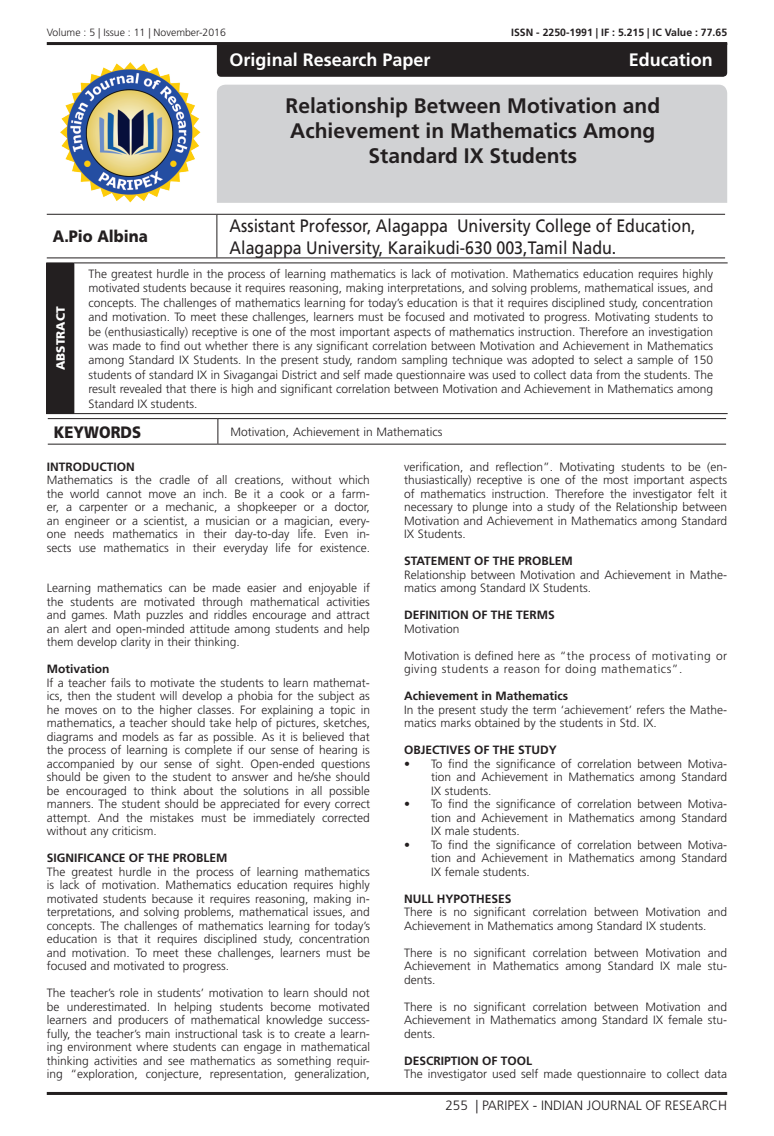
<style>
.page{position:relative;width:774px;height:1136px;background:#fff}
.page>*{position:absolute;margin:0;border:0;box-sizing:border-box;transform-origin:0 0}
.Paripex_Articles_Hea{font:700 21px/25.2px "Frutiger LT Std";color:#231f20}
.Paripex_Address{font:18px "Frutiger LT Std";color:#231f20;scale:.89 1}
.Paripex_Subject_Name{font:700 18px "Frutiger LT Std";color:#fff}
.Paripex_Author_Name{font:900 16.5px "Frutiger LT Std";color:#231f20;scale:.9 1}
.t1{font:300 13.5px "Frutiger LT Std";color:#231f20}
.Paripex_Body_Text{font:300 12px/13.5px "Frutiger LT Std";color:#231f20;text-align:justify}
.Paripex_Abstract{font:300 12px/14.4px "Frutiger LT Std";color:#231f20;text-align:justify}
.Paripex_Bold{font:700 12px "Frutiger LT Std";color:#231f20}
.Paripex_Body_Text-2{font:300 12px/13.5px "Frutiger LT Std";letter-spacing:.04em;color:#231f20}
.Paripex_Keywords{font:300 12px "Frutiger LT Std";color:#231f20}
.t2{font:900 12px "Frutiger LT Std";color:#fff}
.t3{font:700 10.5px "Frutiger LT Std";color:#231f20}
.t4{font:300 10.5px "Frutiger LT Std";color:#231f20}
</style>
<div class="page">
<hr style="left:47px;top:42px;width:680px;height:3px;background:#231f20">
<hr style="left:47px;top:1091px;width:680px;height:3px;background:#231f20">
<div style="left:217px;top:85px;width:510px;height:118px;background:#d1d2d4"></div>
<div style="left:217px;top:45px;width:510px;height:32px;background:#231f20"></div>
<img style="left:61px;top:63px;width:139px;height:140px">
<hr style="left:47px;top:214px;width:170px;height:1px;background:#231f20">
<hr style="left:217px;top:214px;width:508px;height:1px;background:#231f20">
<hr style="left:216px;top:215px;width:1px;height:42px;background:#231f20">
<hr style="left:47px;top:257px;width:170px;height:1px;background:#231f20">
<hr style="left:217px;top:257px;width:508px;height:1px;background:#231f20">
<hr style="left:48px;top:418px;width:170px;height:1px;background:#231f20">
<hr style="left:218px;top:418px;width:508px;height:1px;background:#231f20">
<svg style="left:217px;top:419px;width:1px;height:24px"></svg>
<hr style="left:48px;top:443px;width:170px;height:1px;background:#231f20">
<hr style="left:218px;top:443px;width:508px;height:1px;background:#231f20">
<div style="left:47px;top:263px;width:27px;height:150px;background:#231f20"></div>
<hr style="left:46px;top:263px;width:1px;height:150px;background:#231f20">
<svg style="left:46px;top:262px;width:28px;height:1px"></svg>
<hr style="left:74px;top:262px;width:654px;height:1px;background:#231f20">
<svg style="left:46px;top:413px;width:28px;height:1px"></svg>
<hr style="left:74px;top:413px;width:654px;height:1px;background:#231f20">
<p class="t4" style="left:47px;top:27px;width:181px">Volume : 5 | Issue : 11 | November-2016</p>
<p class="t3" style="left:511px;top:27px;width:217px">ISSN - 2250-1991 | IF : 5.215 | IC Value : 77.65</p>
<p class="Paripex_Subject_Name" style="left:230px;top:49px;width:202px">Original Research Paper</p>
<p class="Paripex_Subject_Name" style="left:629px;top:49px;width:86px">Education</p>
<p class="Paripex_Author_Name" style="left:53px;top:226px;width:107px">A.Pio Albina</p>
<p class="Paripex_Articles_Hea" style="left:285px;top:93px;width:376px">Relationship Between Motivation and<br>Achievement in Mathematics Among</p>
<p class="Paripex_Articles_Hea" style="left:369px;top:143px;width:210px">Standard IX Students</p>
<p class="Paripex_Address" style="left:230px;top:215px;width:525px">Assistant Professor, Alagappa University College of Education,</p>
<p class="Paripex_Address" style="left:230px;top:237px;width:436px">Alagappa University, Karaikudi-630 003,Tamil Nadu.</p>
<p class="t2" style="left:53px;top:370px;width:65px;rotate:-90deg">ABSTRACT</p>
<p class="Paripex_Abstract" style="left:88px;top:267px;width:626px">The greatest hurdle in the process of learning mathematics is lack of motivation. Mathematics education requires highly motivated students because it requires reasoning, making interpretations, and solving problems, mathematical issues, and concepts. The challenges of mathematics learning for today’s education is that it requires disciplined study, concentration and motivation. To meet these challenges, learners must be focused and motivated to progress. Motivating students to be (enthusiastically) receptive is one of the most important aspects of mathematics instruction. Therefore an investigation was made to find out whether there is any significant correlation between Motivation and Achievement in Mathematics among Standard IX Students. In the present study, random sampling technique was adopted to select a sample of 150 students of standard IX in Sivagangai District and self made questionnaire was used to collect data from the students. The result revealed that there is high and significant correlation between Motivation and Achievement in Mathematics among Standard IX students.</p>
<p class="Paripex_Author_Name" style="left:54px;top:422px;width:99px">KEYWORDS</p>
<p class="Paripex_Keywords" style="left:231px;top:425px;width:213px">Motivation, Achievement in Mathematics</p>
<p class="Paripex_Bold" style="left:47px;top:459px;width:90px">INTRODUCTION</p>
<p class="Paripex_Body_Text" style="left:47px;top:473px;width:325px">Mathematics is the cradle of all creations, without which the world cannot move an inch. Be it a cook or a farm&shy;er, a carpenter or a mechanic, a shopkeeper or a doctor, an engineer or a scientist, a musician or a magician, every&shy;one needs mathematics in their day-to-day life. Even in&shy;sects use mathematics in their everyday life for existence.</p>
<p class="Paripex_Body_Text" style="left:47px;top:581px;width:325px">Learning mathematics can be made easier and enjoyable if the students are motivated through mathematical activities and games. Math puzzles and riddles encourage and attract an alert and open-minded attitude among students and help them develop clarity in their thinking.</p>
<p class="Paripex_Bold" style="left:47px;top:662px;width:64px">Motivation</p>
<p class="Paripex_Body_Text" style="left:47px;top:676px;width:325px">If a teacher fails to motivate the students to learn mathemat&shy;ics, then the student will develop a phobia for the subject as he moves on to the higher classes. For explaining a topic in mathematics, a teacher should take help of pictures, sketches, diagrams and models as far as possible. As it is believed that the process of learning is complete if our sense of hearing is accompanied by our sense of sight. Open-ended questions should be given to the student to answer and he/she should be encouraged to think about the solutions in all possible manners. The student should be appreciated for every correct attempt. And the mistakes must be immediately corrected without any criticism.</p>
<p class="Paripex_Bold" style="left:47px;top:851px;width:182px">SIGNIFICANCE OF THE PROBLEM</p>
<p class="Paripex_Body_Text" style="left:47px;top:865px;width:325px">The greatest hurdle in the process of learning mathematics is lack of motivation. Mathematics education requires highly motivated students because it requires reasoning, making in&shy;terpretations, and solving problems, mathematical issues, and concepts. The challenges of mathematics learning for today’s education is that it requires disciplined study, concentration and motivation. To meet these challenges, learners must be focused and motivated to progress.</p>
<p class="Paripex_Body_Text" style="left:47px;top:986px;width:325px">The teacher’s role in students’ motivation to learn should not be underestimated. In helping students become motivated learners and producers of mathematical knowledge success&shy;fully, the teacher’s main instructional task is to create a learn&shy;ing environment where students can engage in mathematical thinking activities and see mathematics as something requir&shy;ing “exploration, conjecture, representation, generalization,</p>
<p class="Paripex_Body_Text" style="left:404px;top:460px;width:325px">verification, and reflection”. Motivating students to be (en&shy;thusiastically) receptive is one of the most important aspects of mathematics instruction. Therefore the investigator felt it necessary to plunge into a study of the Relationship between Motivation and Achievement in Mathematics among Standard IX Students.</p>
<p class="Paripex_Bold" style="left:404px;top:554px;width:170px">STATEMENT OF THE PROBLEM</p>
<p class="Paripex_Body_Text" style="left:404px;top:568px;width:325px">Relationship between Motivation and Achievement in Mathe&shy;matics among Standard IX Students.</p>
<p class="Paripex_Bold" style="left:404px;top:608px;width:152px">DEFINITION OF THE TERMS</p>
<p class="Paripex_Body_Text" style="left:404px;top:622px;width:57px">Motivation</p>
<p class="Paripex_Body_Text-2" style="left:404px;top:649px;width:325px">Motivation is defined here as “the process of motivating or giving students a reason for doing mathematics”.</p>
<p class="Paripex_Bold" style="left:404px;top:689px;width:166px">Achievement in Mathematics</p>
<p class="Paripex_Body_Text" style="left:404px;top:703px;width:325px">In the present study the term ‘achievement’ refers the Mathe&shy;matics marks obtained by the students in Std. IX.</p>
<p class="Paripex_Bold" style="left:404px;top:743px;width:154px">OBJECTIVES OF THE STUDY</p>
<p class="Paripex_Abstract" style="left:431px;top:757px;width:298px;line-height:13.5px;text-indent:-27px">• To find the significance of correlation between Motiva&shy;tion and Achievement in Mathematics among Standard IX students.</p>
<p class="Paripex_Abstract" style="left:431px;top:797px;width:298px;line-height:13.5px;text-indent:-27px">• To find the significance of correlation between Motiva&shy;tion and Achievement in Mathematics among Standard IX male students.</p>
<p class="Paripex_Abstract" style="left:431px;top:838px;width:298px;line-height:13.5px;text-indent:-27px">• To find the significance of correlation between Motiva&shy;tion and Achievement in Mathematics among Standard IX female students.</p>
<p class="Paripex_Bold" style="left:404px;top:891px;width:109px">NULL HYPOTHESES</p>
<p class="Paripex_Body_Text" style="left:404px;top:905px;width:325px">There is no significant correlation between Motivation and<br>Achievement in Mathematics among Standard IX students.</p>
<p class="Paripex_Body_Text" style="left:404px;top:946px;width:325px">There is no significant correlation between Motivation and Achievement in Mathematics among Standard IX male stu&shy;dents.</p>
<p class="Paripex_Body_Text" style="left:404px;top:1000px;width:325px">There is no significant correlation between Motivation and Achievement in Mathematics among Standard IX female stu&shy;dents.</p>
<p class="Paripex_Bold" style="left:404px;top:1053px;width:130px">DESCRIPTION OF TOOL</p>
<p class="Paripex_Body_Text" style="left:404px;top:1067px;width:325px">The investigator used self made questionnaire to collect data</p>
<p class="t1" style="left:445px;top:1097px;width:283px">255 | PARIPEX - INDIAN JOURNAL OF RESEARCH</p>
</div>
